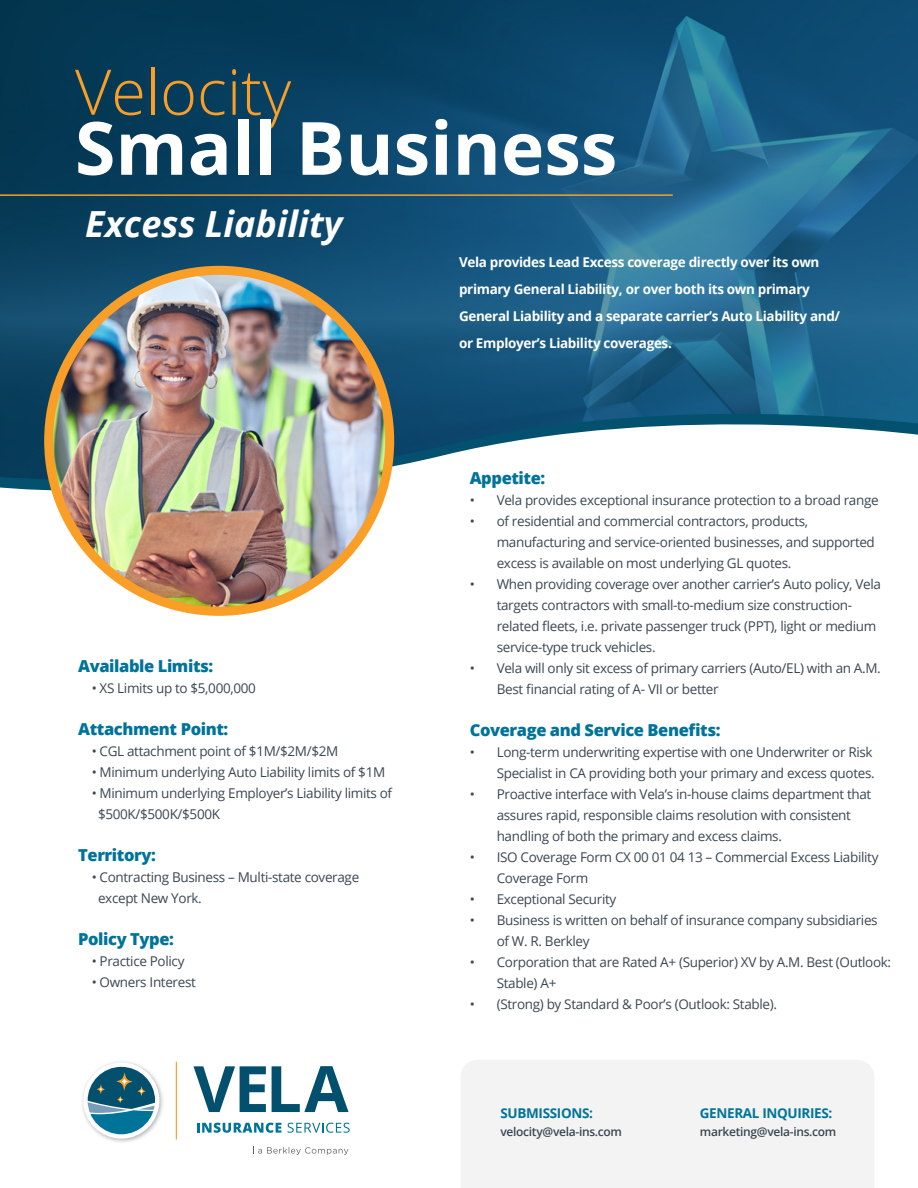
<style>
.page{position:relative;width:918px;height:1188px;background:#fff}
.page>*{position:absolute;margin:0;border:0;box-sizing:border-box;transform-origin:0 0}
.t1{font:700 73.5px "Open Sans";color:#fff}
.t2{font:300 63px "Open Sans";color:#f99e26}
.t3{font:italic 700 36px "Open Sans";color:#fff}
.t4{font:800 16.5px "Open Sans";letter-spacing:-.025em;color:#00739a}
.t5{font:13.5px/21px "Open Sans";letter-spacing:-.025em;color:#3b4752}
.t6{font:700 13.5px/27px "Open Sans";letter-spacing:-.025em;color:#fff}
.t7{font:700 13.5px "Open Sans";letter-spacing:-.025em;color:#00739a}
.t8{font:600 12px "Open Sans";letter-spacing:-.025em;color:#3b4752}
</style>
<div class="page">
<img style="left:0;top:0;width:918px;height:482px">
<hr style="left:0;top:194px;width:673px;height:2px;background:#f99e26">
<hr style="left:176px;top:1062px;width:1px;height:78px;background:#f99d25">
<svg style="left:194px;top:1066px;width:72px;height:46px"></svg>
<svg style="left:272px;top:1066px;width:77px;height:46px"></svg>
<svg style="left:197px;top:1123px;width:84px;height:10px"></svg>
<svg style="left:288px;top:1123px;width:62px;height:10px"></svg>
<svg style="left:253px;top:1147px;width:95px;height:8px"></svg>
<img style="left:82px;top:1061px;width:81px;height:82px">
<div style="left:83px;top:1063px;width:76px;height:76px;background:#fff;border-radius:50%"></div>
<svg style="left:88px;top:1067px;width:67px;height:67px"></svg>
<div style="left:461px;top:1060px;width:413px;height:128px;background:#f3f3f4"></div>
<img style="left:49px;top:272px;width:341px;height:339px">
<div style="left:44px;top:266px;width:350px;height:350px;border:9px solid #f99e26;border-radius:50%"></div>
<h2 class="t2" style="left:75px;top:49px;width:218px">Velocity</h2>
<h1 class="t1" style="left:75px;top:96px;width:544px">Small Business</h1>
<h3 class="t3" style="left:85px;top:199px;width:259px">Excess Liability</h3>
<p class="t4" style="left:78px;top:653px;width:137px">Available Limits:</p>
<p class="t5" style="left:92px;top:677px;width:166px">• XS Limits up to $5,000,000</p>
<p class="t4" style="left:78px;top:716px;width:152px">Attachment Point:</p>
<p class="t5" style="left:92px;top:740px;width:248px">• CGL attachment point of $1M/$2M/$2M</p>
<p class="t5" style="left:92px;top:761px;width:295px">• Minimum underlying Auto Liability limits of $1M</p>
<p class="t5" style="left:98px;top:782px;width:296px;text-indent:-6px">• Minimum underlying Employer’s Liability limits of $500K/$500K/$500K</p>
<p class="t4" style="left:78px;top:842px;width:79px">Territory:</p>
<p class="t5" style="left:98px;top:866px;width:263px;text-indent:-6px">• Contracting Business – Multi-state coverage except New York.</p>
<p class="t4" style="left:78px;top:926px;width:97px">Policy Type:</p>
<p class="t5" style="left:92px;top:950px;width:94px">• Practice Policy</p>
<p class="t5" style="left:92px;top:971px;width:106px">• Owners Interest</p>
<p class="t6" style="left:459px;top:249px;width:383px">Vela provides Lead Excess coverage directly over its own primary General Liability, or over both its own primary General Liability and a separate carrier’s Auto Liability and/ or Employer’s Liability coverages.</p>
<p class="t4" style="left:470px;top:465px;width:77px">Appetite:</p>
<p class="t5" style="left:470px;top:489px;width:411px">• Vela provides exceptional insurance protection to a broad range</p>
<p class="t5" style="left:497px;top:510px;width:380px;text-indent:-27px">• of residential and commercial contractors, products, manufacturing and service-oriented businesses, and supported excess is available on most underlying GL quotes.</p>
<p class="t5" style="left:497px;top:573px;width:386px;text-indent:-27px">• When providing coverage over another carrier’s Auto policy, Vela targets contractors with small-to-medium size construction&shy;related fleets, i.e. private passenger truck (PPT), light or medium service-type truck vehicles.</p>
<p class="t5" style="left:497px;top:657px;width:386px;text-indent:-27px">• Vela will only sit excess of primary carriers (Auto/EL) with an A.M.<br>Best financial rating of A- VII or better</p>
<p class="t4" style="left:470px;top:717px;width:252px">Coverage and Service Benefits:</p>
<p class="t5" style="left:470px;top:741px;width:407px;text-align:right">• Long-term underwriting expertise with one Underwriter or Risk<br>Specialist in CA providing both your primary and excess quotes.</p>
<p class="t5" style="left:497px;top:783px;width:376px;text-indent:-27px">• Proactive interface with Vela’s in-house claims department that assures rapid, responsible claims resolution with consistent handling of both the primary and excess claims.</p>
<p class="t5" style="left:497px;top:846px;width:383px;text-indent:-27px">• ISO Coverage Form CX 00 01 04 13 – Commercial Excess Liability<br>Coverage Form</p>
<p class="t5" style="left:470px;top:888px;width:148px">• Exceptional Security</p>
<p class="t5" style="left:497px;top:909px;width:383px;text-indent:-27px">• Business is written on behalf of insurance company subsidiaries of W. R. Berkley</p>
<p class="t5" style="left:497px;top:951px;width:396px;text-indent:-27px">• Corporation that are Rated A+ (Superior) XV by A.M. Best (Outlook:<br>Stable) A+</p>
<p class="t5" style="left:470px;top:993px;width:309px">• (Strong) by Standard &amp; Poor’s (Outlook: Stable).</p>
<p class="t7" style="left:500px;top:1103px;width:94px">SUBMISSIONS:</p>
<p class="t8" style="left:500px;top:1123px;width:123px">velocity@vela-ins.com</p>
<p class="t7" style="left:700px;top:1103px;width:134px">GENERAL INQUIRIES:</p>
<p class="t8" style="left:700px;top:1123px;width:138px">marketing@vela-ins.com</p>
</div>
